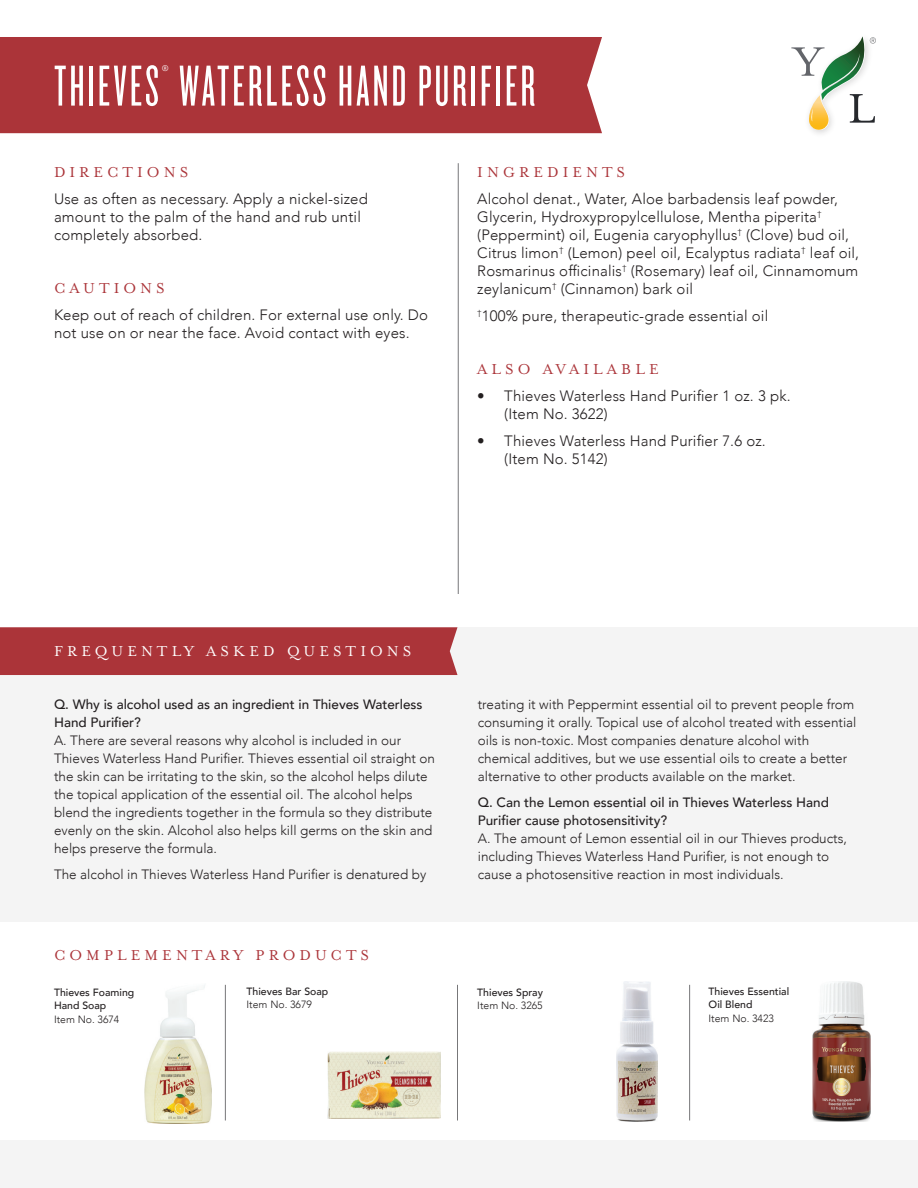
<style>
.page{position:relative;width:918px;height:1188px;background:#fff}
.page>*{position:absolute;margin:0;border:0;box-sizing:border-box;transform-origin:0 0}
.t1{font:60px "Knockout 26 Junior Flywght";letter-spacing:.05em;color:#fff}
.t2{font:16.5px "Mrs Eaves OT";letter-spacing:.25em;color:#ab3439}
.t3{font:16.5px "Mrs Eaves OT";letter-spacing:.25em;color:#fff}
.t4{font:300 15px/18px "Avenir";letter-spacing:.01em;color:#231f20}
.t5{font:300 13.5px/18px "Avenir";color:#231f20}
.t6{font:500 10.5px/13.5px "Avenir";color:#231f20}
.t7{font:300 10.5px "Avenir";color:#231f20}
.s1{font-weight:500}
</style>
<div class="page">
<img style="left:144px;top:985px;width:67px;height:139px">
<img style="left:327px;top:1051px;width:114px;height:68px">
<img style="left:617px;top:981px;width:40px;height:140px">
<img style="left:812px;top:981px;width:59px;height:140px">
<div style="left:0;top:627px;width:918px;height:295px;background:#f4f4f4"></div>
<div style="left:0;top:37px;width:602px;height:96px;background:#ab3439"></div>
<div style="left:0;top:627px;width:458px;height:48px;background:#ab3439"></div>
<hr style="left:458px;top:163px;width:1px;height:431px;background:#777779">
<svg style="left:791px;top:36px;width:85px;height:94px"></svg>
<hr style="left:225px;top:985px;width:1px;height:135px;background:#777779">
<hr style="left:457px;top:985px;width:1px;height:135px;background:#777779">
<hr style="left:689px;top:985px;width:1px;height:135px;background:#777779">
<div style="left:0;top:1140px;width:918px;height:48px;background:#f4f4f4"></div>
<p class="t1" style="left:54px;top:52px;width:483px">THIEVES<sup>®</sup> WATERLESS HAND PURIFIER</p>
<p class="t2" style="left:54px;top:163px;width:136px">DIRECTIONS</p>
<p class="t4" style="left:54px;top:190px;width:315px">Use as often as necessary. Apply a nickel-sized amount to the palm of the hand and rub until completely absorbed.</p>
<p class="t2" style="left:54px;top:279px;width:112px">CAUTIONS</p>
<p class="t4" style="left:54px;top:305px;width:376px">Keep out of reach of children. For external use only. Do not use on or near the face. Avoid contact with eyes.</p>
<p class="t2" style="left:477px;top:163px;width:149px">INGREDIENTS</p>
<p class="t4" style="left:477px;top:190px;width:383px">Alcohol denat., Water, Aloe barbadensis leaf powder, Glycerin, Hydroxypropylcellulose, Mentha piperita<sup>† </sup>(Peppermint) oil, Eugenia caryophyllus<sup>†</sup> (Clove) bud oil, Citrus limon<sup>†</sup> (Lemon) peel oil, Ecalyptus radiata<sup>†</sup> leaf oil, Rosmarinus officinalis<sup>†</sup> (Rosemary) leaf oil, Cinnamomum zeylanicum<sup>†</sup> (Cinnamon) bark oil</p>
<p class="t4" style="left:477px;top:307px;width:292px"><sup>†</sup>100% pure, therapeutic-grade essential oil</p>
<p class="t2" style="left:477px;top:360px;width:183px">ALSO AVAILABLE</p>
<p class="t4" style="left:504px;top:386px;width:288px;text-indent:-27px">• Thieves Waterless Hand Purifier 1 oz. 3 pk. (Item No. 3622)</p>
<p class="t4" style="left:504px;top:431px;width:263px;text-indent:-27px">• Thieves Waterless Hand Purifier 7.6 oz. (Item No. 5142)</p>
<p class="t3" style="left:54px;top:642px;width:359px">FREQUENTLY ASKED QUESTIONS</p>
<p class="t5" style="left:54px;top:696px;width:383px"><span class="s1">Q. Why is alcohol used as an ingredient in Thieves Waterless Hand Purifier?<br></span>A. There are several reasons why alcohol is included in our Thieves Waterless Hand Purifier. Thieves essential oil straight on the skin can be irritating to the skin, so the alcohol helps dilute the topical application of the essential oil. The alcohol helps blend the ingredients together in the formula so they distribute evenly on the skin. Alcohol also helps kill germs on the skin and helps preserve the formula.</p>
<p class="t5" style="left:54px;top:865px;width:374px">The alcohol in Thieves Waterless Hand Purifier is denatured by</p>
<p class="t2" style="left:54px;top:946px;width:317px">COMPLEMENTARY PRODUCTS</p>
<p class="t6" style="left:54px;top:985px;width:82px">Thieves Foaming</p>
<p class="t6" style="left:54px;top:998px;width:54px">Hand Soap</p>
<p class="t7" style="left:54px;top:1013px;width:67px">Item No. 3674</p>
<p class="t6" style="left:247px;top:984px;width:83px">Thieves Bar Soap</p>
<p class="t7" style="left:247px;top:998px;width:67px">Item No. 3679</p>
<p class="t5" style="left:478px;top:696px;width:380px">treating it with Peppermint essential oil to prevent people from consuming it orally. Topical use of alcohol treated with essential oils is non-toxic. Most companies denature alcohol with chemical additives, but we use essential oils to create a better alternative to other products available on the market.</p>
<p class="t5" style="left:478px;top:793px;width:371px"><span class="s1">Q. Can the Lemon essential oil in Thieves Waterless Hand Purifier cause photosensitivity?<br></span>A. The amount of Lemon essential oil in our Thieves products, including Thieves Waterless Hand Purifier, is not enough to cause a photosensitive reaction in most individuals.</p>
<p class="t6" style="left:477px;top:985px;width:67px">Thieves Spray</p>
<p class="t7" style="left:477px;top:999px;width:67px">Item No. 3265</p>
<p class="t6" style="left:709px;top:984px;width:82px">Thieves Essential<br>Oil Blend</p>
<p class="t7" style="left:709px;top:1012px;width:67px">Item No. 3423</p>
</div>
